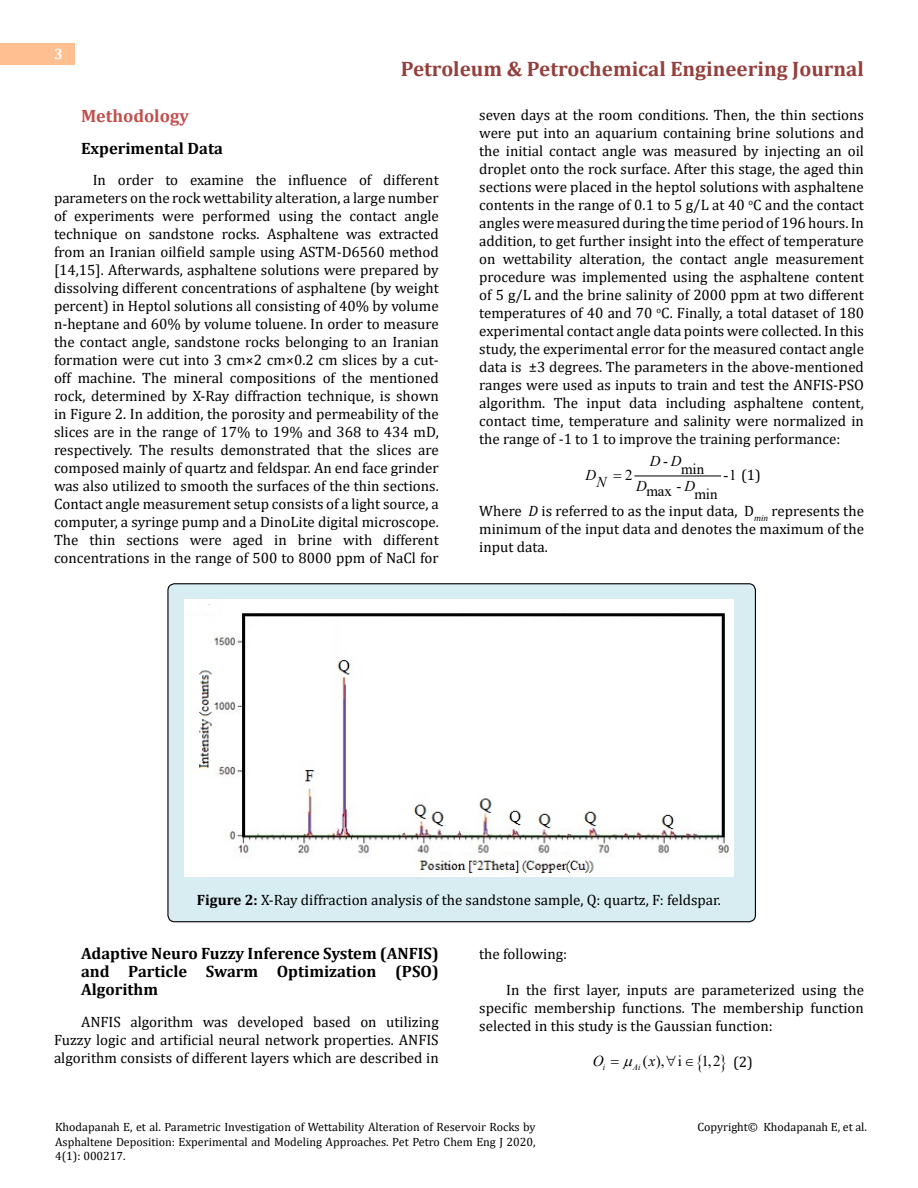
<style>
.page{position:relative;width:918px;height:1188px;background:#fff}
.page>*{position:absolute;margin:0;border:0;box-sizing:border-box;transform-origin:0 0}
.t1{font:700 21px "Cambria";color:#953f3c}
.t2{font:700 18px "Cambria";color:#c0504d}
.t3{font:700 16.5px/18px "Cambria";color:#010000;text-align:justify}
.t4{font:15.15px "Times New Roman";color:#000}
.t5{font:italic 15.15px "Times New Roman";color:#000}
.t6{font:15px/18px "Cambria";color:#010000;text-align:justify}
.t7{font:15px/18px "Cambria";color:#000;text-align:justify}
.t8{font:15px "Times New Roman";letter-spacing:-.01em;color:#000}
.t9{font:italic 15px "Times New Roman";color:#000}
.t10{font:700 15px "Cambria";color:#fff}
.t11{font:12px/14.4px "Cambria";color:#000;text-align:justify}
.t12{font:italic 8.7px "Times New Roman";color:#000}
.s1{font-family:"Times New Roman"}
.s2{font-style:italic}
.s3{font-weight:700}
.s4{font-family:"Cambria";font-size:15px}
</style>
<div class="page">
<div style="left:0;top:43px;width:75px;height:21px;background:#ffbf91"></div>
<div style="left:168px;top:584px;width:587px;height:338px;background:#d8edf2;border-radius:7px"></div>
<hr style="left:635px;top:476px;width:86px;height:1px;background:#000">
<img style="left:184px;top:599px;width:550px;height:278px">
<p class="t10" style="left:54px;top:44px;width:10px">3</p>
<h1 class="t1" style="left:401px;top:54px;width:465px">Petroleum &amp; Petrochemical Engineering Journal</h1>
<p class="t2" style="left:81px;top:103px;width:110px">Methodology</p>
<p class="t3" style="left:81px;top:138px;width:143px">Experimental Data</p>
<p class="t6" style="left:54px;top:171px;width:386px;text-indent:39px">In order to examine the influence of different parameters on the rock wettability alteration, a large number of experiments were performed using the contact angle technique on sandstone rocks. Asphaltene was extracted from an Iranian oilfield sample using ASTM-D6560 method [14,15]. Afterwards, asphaltene solutions were prepared by dissolving different concentrations of asphaltene (by weight percent) in Heptol solutions all consisting of 40% by volume n-heptane and 60% by volume toluene. In order to measure the contact angle, sandstone rocks belonging to an Iranian formation were cut into 3 cm×2 cm×0.2 cm slices by a cut&shy;off machine. The mineral compositions of the mentioned rock, determined by X-Ray diffraction technique, is shown in Figure 2. In addition, the porosity and permeability of the slices are in the range of 17% to 19% and 368 to 434 mD, respectively. The results demonstrated that the slices are composed mainly of quartz and feldspar. An end face grinder was also utilized to smooth the surfaces of the thin sections.<br>Contact angle measurement setup consists of a light source, a computer, a syringe pump and a DinoLite digital microscope.<br>The thin sections were aged in brine with different concentrations in the range of 500 to 8000 ppm of NaCl for</p>
<p class="t6" style="left:479px;top:105px;width:386px">seven days at the room conditions. Then, the thin sections were put into an aquarium containing brine solutions and the initial contact angle was measured by injecting an oil droplet onto the rock surface. After this stage, the aged thin sections were placed in the heptol solutions with asphaltene contents in the range of 0.1 to 5 g/L at 40 <sup>o</sup>C and the contact angles were measured during the time period of 196 hours. In addition, to get further insight into the effect of temperature on wettability alteration, the contact angle measurement procedure was implemented using the asphaltene content of 5 g/L and the brine salinity of 2000 ppm at two different temperatures of 40 and 70 <sup>o</sup>C. Finally, a total dataset of 180 experimental contact angle data points were collected. In this study, the experimental error for the measured contact angle data is ±3 degrees. The parameters in the above-mentioned ranges were used as inputs to train and test the ANFIS-PSO algorithm. The input data including asphaltene content, contact time, temperature and salinity were normalized in the range of -1 to 1 to improve the training performance:</p>
<p class="t8" style="left:663px;top:450px;width:6px">-</p>
<p class="t8" style="left:681px;top:458px;width:25px">min</p>
<p class="t9" style="left:650px;top:451px;width:34px">D D</p>
<p class="t8" style="left:625px;top:464px;width:9px">2</p>
<p class="t7" style="left:723px;top:465px;width:39px"><span class="s1">-1</span> (1)</p>
<p class="t8" style="left:646px;top:480px;width:37px">max -</p>
<p class="t8" style="left:695px;top:484px;width:25px">min</p>
<p class="t9" style="left:586px;top:464px;width:12px">D</p>
<p class="t9" style="left:596px;top:472px;width:11px">N</p>
<p class="t9" style="left:636px;top:476px;width:12px">D</p>
<p class="t9" style="left:684px;top:476px;width:12px">D</p>
<p class="t7" style="left:479px;top:501px;width:386px">Where <span class="s2">D</span> is referred to as the input data, D<sub>min</sub> represents the minimum of the input data and denotes the maximum of the input data.</p>
<p class="t7" style="left:197px;top:891px;width:526px"><span class="s3">Figure 2:</span> X-Ray diffraction analysis of the sandstone sample, Q: quartz, F: feldspar.</p>
<p class="t3" style="left:81px;top:944px;width:359px">Adaptive Neuro Fuzzy Inference System (ANFIS) and Particle Swarm Optimization (PSO)<br>Algorithm</p>
<p class="t6" style="left:54px;top:1012px;width:386px;text-indent:27px">ANFIS algorithm was developed based on utilizing Fuzzy logic and artificial neural network properties. ANFIS algorithm consists of different layers which are described in</p>
<p class="t6" style="left:479px;top:945px;width:89px">the following:</p>
<p class="t6" style="left:479px;top:981px;width:386px;text-indent:27px">In the first layer, inputs are parameterized using the specific membership functions. The membership function selected in this study is the Gaussian function:</p>
<p class="t5" style="left:593px;top:1051px;width:12px">O</p>
<p class="t5" style="left:649px;top:1051px;width:8px">x</p>
<p class="t12" style="left:603px;top:1062px;width:4px">i</p>
<p class="t12" style="left:633px;top:1062px;width:9px">Ai</p>
<p class="t4" style="left:666px;top:1051px;width:88px">∀ ∈ 1, 2 <span class="s4">(2)</span></p>
<p class="t4" style="left:643px;top:1051px;width:41px">(), i</p>
<p class="t11" style="left:55px;top:1120px;width:482px">Khodapanah E, et al. Parametric Investigation of Wettability Alteration of Reservoir Rocks by Asphaltene Deposition: Experimental and Modeling Approaches. Pet Petro Chem Eng J 2020, 4(1): 000217.</p>
<p class="t11" style="left:697px;top:1120px;width:171px">Copyright© Khodapanah E, et al.</p>
</div>
